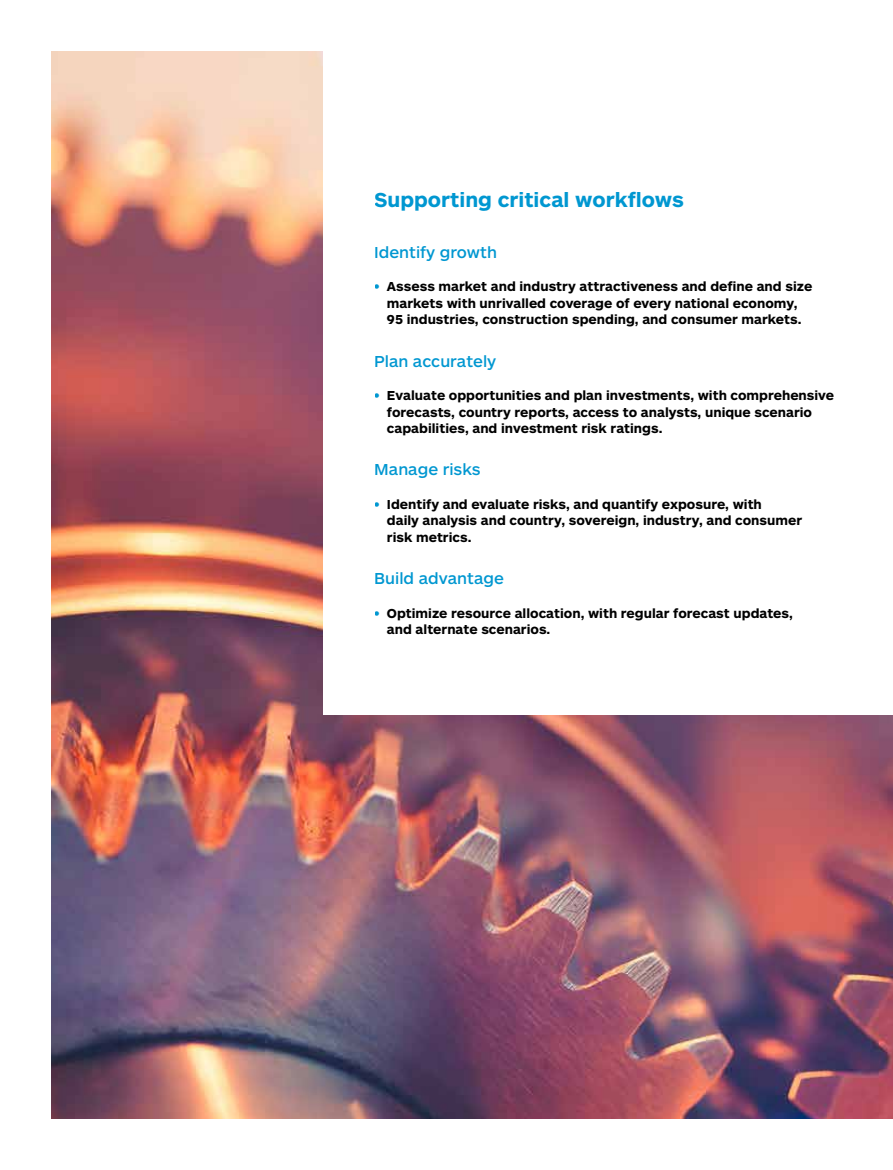
<style>
.page{position:relative;width:893px;height:1170px;background:#fff}
.page>*{position:absolute;margin:0;border:0;box-sizing:border-box;transform-origin:0 0}
.t1{font:700 21px "ARS Maquette Pro";color:#0097d1}
.t2{font:500 16.5px "ARS Maquette Pro";color:#0097d1}
.t3{font:700 13.5px/16.5px "ARS Maquette Pro";color:#000}
.s1{color:#0097d1}
</style>
<div class="page">
<img style="left:51px;top:51px;width:842px;height:1067px">
<div style="left:359px;top:34px;width:534px;height:680px;background:#fff"></div>
<div style="left:323px;top:0;width:51px;height:714px;background:#fff"></div>
<h1 class="t1" style="left:374px;top:186px;width:311px">Supporting critical workflows</h1>
<p class="t2" style="left:374px;top:241px;width:124px">Identify growth</p>
<p class="t3" style="left:374px;top:277px;width:440px;text-align:center"><span class="s1">•</span> Assess market and industry attractiveness and define and size markets with unrivalled coverage of every national economy,<br>95 industries, construction spending, and consumer markets.</p>
<p class="t2" style="left:374px;top:350px;width:124px">Plan accurately</p>
<p class="t3" style="left:387px;top:386px;width:449px;text-indent:-13px"><span class="s1">•</span> Evaluate opportunities and plan investments, with comprehensive forecasts, country reports, access to analysts, unique scenario capabilities, and investment risk ratings.</p>
<p class="t2" style="left:374px;top:459px;width:108px">Manage risks</p>
<p class="t3" style="left:387px;top:495px;width:417px;text-indent:-13px"><span class="s1">•</span> Identify and evaluate risks, and quantify exposure, with<br>daily analysis and country, sovereign, industry, and consumer risk metrics.</p>
<p class="t2" style="left:374px;top:567px;width:131px">Build advantage</p>
<p class="t3" style="left:387px;top:604px;width:407px;text-indent:-13px"><span class="s1">•</span> Optimize resource allocation, with regular forecast updates, and alternate scenarios.</p>
</div>
